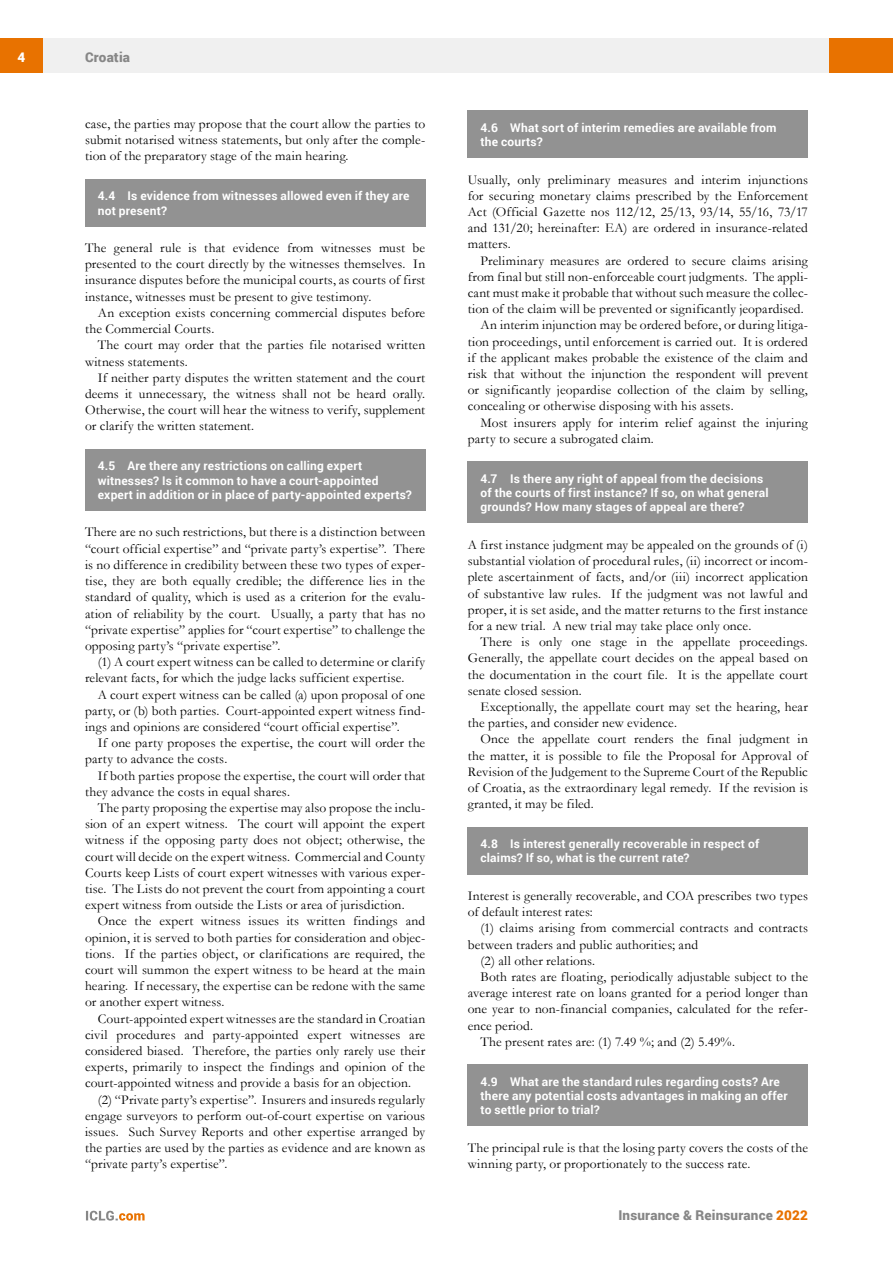
<style>
.page{position:relative;width:893px;height:1263px;background:#fff}
.page>*{position:absolute;margin:0;border:0;box-sizing:border-box;transform-origin:0 0}
.t1{font:13.5px/16.2px "Garamond";letter-spacing:.01em;color:#000;text-align:justify}
.t2{font:900 13.5px "Roboto";letter-spacing:.015em;color:#878787}
.t3{font:900 13.5px "Roboto";color:#fff}
.t4{font:700 12px/14.4px "Roboto";letter-spacing:.015em;color:#fff}
.s1{color:#e87200}
</style>
<div class="page">
<div style="left:43px;top:38px;width:786px;height:34px;background:#f0f0f0"></div>
<div style="left:0;top:38px;width:43px;height:34px;background:#e87200"></div>
<div style="left:829px;top:38px;width:64px;height:34px;background:#e87200"></div>
<svg style="left:86px;top:1211px;width:59px;height:9px"></svg>
<div style="left:468px;top:111px;width:340px;height:47px;background:#929292"></div>
<div style="left:468px;top:462px;width:340px;height:61px;background:#929292"></div>
<div style="left:468px;top:827px;width:340px;height:47px;background:#929292"></div>
<div style="left:468px;top:1064px;width:340px;height:62px;background:#929292"></div>
<div style="left:85px;top:179px;width:340px;height:47px;background:#929292"></div>
<div style="left:85px;top:449px;width:340px;height:62px;background:#929292"></div>
<p class="t3" style="left:17px;top:48px;width:9px">4</p>
<p class="t2" style="left:85px;top:48px;width:46px">Croatia</p>
<p class="t1" style="left:85px;top:115px;width:342px">case, the parties may propose that the court allow the parties to submit notarised witness statements, but only after the comple&shy;tion of the preparatory stage of the main hearing.</p>
<p class="t4" style="left:98px;top:188px;width:313px">4.4 Is evidence from witnesses allowed even if they are not present?</p>
<p class="t1" style="left:85px;top:239px;width:342px">The general rule is that evidence from witnesses must be presented to the court directly by the witnesses themselves. In insurance disputes before the municipal courts, as courts of first instance, witnesses must be present to give testimony.</p>
<p class="t1" style="left:85px;top:304px;width:342px;text-indent:13px">An exception exists concerning commercial disputes before the Commercial Courts.</p>
<p class="t1" style="left:85px;top:337px;width:342px;text-indent:13px">The court may order that the parties file notarised written witness statements.</p>
<p class="t1" style="left:85px;top:369px;width:342px;text-indent:13px">If neither party disputes the written statement and the court deems it unnecessary, the witness shall not be heard orally.<br>Otherwise, the court will hear the witness to verify, supplement or clarify the written statement.</p>
<p class="t4" style="left:98px;top:458px;width:316px">4.5 Are there any restrictions on calling expert witnesses? Is it common to have a court-appointed expert in addition or in place of party-appointed experts?</p>
<p class="t1" style="left:85px;top:524px;width:342px">There are no such restrictions, but there is a distinction between “court official expertise” and “private party’s expertise”. There is no difference in credibility between these two types of exper&shy;tise, they are both equally credible; the difference lies in the standard of quality, which is used as a criterion for the evalu&shy;ation of reliability by the court. Usually, a party that has no “private expertise” applies for “court expertise” to challenge the opposing party’s “private expertise”.</p>
<p class="t1" style="left:85px;top:653px;width:342px;text-indent:13px">(1) A court expert witness can be called to determine or clarify relevant facts, for which the judge lacks sufficient expertise.</p>
<p class="t1" style="left:85px;top:686px;width:342px;text-indent:13px">A court expert witness can be called (a) upon proposal of one party, or (b) both parties. Court-appointed expert witness find&shy;ings and opinions are considered “court official expertise”.</p>
<p class="t1" style="left:85px;top:734px;width:342px;text-indent:13px">If one party proposes the expertise, the court will order the party to advance the costs.</p>
<p class="t1" style="left:85px;top:767px;width:342px;text-indent:13px">If both parties propose the expertise, the court will order that they advance the costs in equal shares.</p>
<p class="t1" style="left:85px;top:799px;width:342px;text-indent:13px">The party proposing the expertise may also propose the inclu&shy;sion of an expert witness. The court will appoint the expert witness if the opposing party does not object; otherwise, the court will decide on the expert witness. Commercial and County Courts keep Lists of court expert witnesses with various exper&shy;tise. The Lists do not prevent the court from appointing a court expert witness from outside the Lists or area of jurisdiction.</p>
<p class="t1" style="left:85px;top:913px;width:342px;text-indent:13px">Once the expert witness issues its written findings and opinion, it is served to both parties for consideration and objec&shy;tions. If the parties object, or clarifications are required, the court will summon the expert witness to be heard at the main hearing. If necessary, the expertise can be redone with the same or another expert witness.</p>
<p class="t1" style="left:85px;top:1010px;width:342px;text-indent:13px">Court-appointed expert witnesses are the standard in Croatian civil procedures and party-appointed expert witnesses are considered biased. Therefore, the parties only rarely use their experts, primarily to inspect the findings and opinion of the court-appointed witness and provide a basis for an objection.</p>
<p class="t1" style="left:85px;top:1091px;width:342px;text-indent:13px">(2) “Private party’s expertise”. Insurers and insureds regularly engage surveyors to perform out-of-court expertise on various issues. Such Survey Reports and other expertise arranged by the parties are used by the parties as evidence and are known as “private party’s expertise”.</p>
<p class="t4" style="left:480px;top:120px;width:298px">4.6 What sort of interim remedies are available from the courts?</p>
<p class="t1" style="left:468px;top:171px;width:342px">Usually, only preliminary measures and interim injunctions for securing monetary claims prescribed by the Enforcement Act (Official Gazette nos 112/12, 25/13, 93/14, 55/16, 73/17 and 131/20; hereinafter: EA) are ordered in insurance-related matters.</p>
<p class="t1" style="left:480px;top:252px;width:329px">Preliminary measures are ordered to secure claims arising</p>
<p class="t1" style="left:468px;top:268px;width:342px">from final but still non-enforceable court judgments. The appli-</p>
<p class="t1" style="left:468px;top:284px;width:342px">cant must make it probable that without such measure the collec-</p>
<p class="t1" style="left:468px;top:300px;width:338px">tion of the claim will be prevented or significantly jeopardised.</p>
<p class="t1" style="left:480px;top:317px;width:329px">An interim injunction may be ordered before, or during litiga-</p>
<p class="t1" style="left:468px;top:333px;width:342px">tion proceedings, until enforcement is carried out. It is ordered</p>
<p class="t1" style="left:468px;top:349px;width:342px">if the applicant makes probable the existence of the claim and</p>
<p class="t1" style="left:468px;top:365px;width:342px">risk that without the injunction the respondent will prevent</p>
<p class="t1" style="left:468px;top:381px;width:342px">or significantly jeopardise collection of the claim by selling,</p>
<p class="t1" style="left:468px;top:398px;width:267px">concealing or otherwise disposing with his assets.</p>
<p class="t1" style="left:480px;top:414px;width:329px">Most insurers apply for interim relief against the injuring</p>
<p class="t1" style="left:468px;top:430px;width:188px">party to secure a subrogated claim.</p>
<p class="t4" style="left:480px;top:471px;width:290px">4.7 Is there any right of appeal from the decisions of the courts of first instance? If so, on what general grounds? How many stages of appeal are there?</p>
<p class="t1" style="left:468px;top:536px;width:342px">A first instance judgment may be appealed on the grounds of (i) substantial violation of procedural rules, (ii) incorrect or incom&shy;plete ascertainment of facts, and/or (iii) incorrect application of substantive law rules. If the judgment was not lawful and proper, it is set aside, and the matter returns to the first instance for a new trial. A new trial may take place only once.</p>
<p class="t1" style="left:468px;top:633px;width:342px;text-indent:13px">There is only one stage in the appellate proceedings.<br>Generally, the appellate court decides on the appeal based on the documentation in the court file. It is the appellate court senate closed session.</p>
<p class="t1" style="left:468px;top:698px;width:342px;text-indent:13px">Exceptionally, the appellate court may set the hearing, hear the parties, and consider new evidence.</p>
<p class="t1" style="left:468px;top:731px;width:342px;text-indent:13px">Once the appellate court renders the final judgment in the matter, it is possible to file the Proposal for Approval of Revision of the Judgement to the Supreme Court of the Republic of Croatia, as the extraordinary legal remedy. If the revision is granted, it may be filed.</p>
<p class="t4" style="left:480px;top:836px;width:280px">4.8 Is interest generally recoverable in respect of claims? If so, what is the current rate?</p>
<p class="t1" style="left:468px;top:887px;width:342px">Interest is generally recoverable, and COA prescribes two types of default interest rates:</p>
<p class="t1" style="left:480px;top:920px;width:329px">(1) claims arising from commercial contracts and contracts</p>
<p class="t1" style="left:468px;top:936px;width:232px">between traders and public authorities; and</p>
<p class="t1" style="left:480px;top:952px;width:116px">(2) all other relations.</p>
<p class="t1" style="left:480px;top:968px;width:329px">Both rates are floating, periodically adjustable subject to the</p>
<p class="t1" style="left:468px;top:984px;width:342px">average interest rate on loans granted for a period longer than</p>
<p class="t1" style="left:468px;top:1001px;width:342px">one year to non-financial companies, calculated for the refer-</p>
<p class="t1" style="left:468px;top:1017px;width:67px">ence period.</p>
<p class="t1" style="left:480px;top:1033px;width:256px">The present rates are: (1) 7.49 %; and (2) 5.49%.</p>
<p class="t4" style="left:480px;top:1074px;width:309px">4.9 What are the standard rules regarding costs? Are there any potential costs advantages in making an offer to settle prior to trial?</p>
<p class="t1" style="left:468px;top:1139px;width:342px">The principal rule is that the losing party covers the costs of the winning party, or proportionately to the success rate.</p>
<p class="t2" style="left:618px;top:1206px;width:191px">Insurance &amp; Reinsurance <span class="s1">2022</span></p>
</div>
